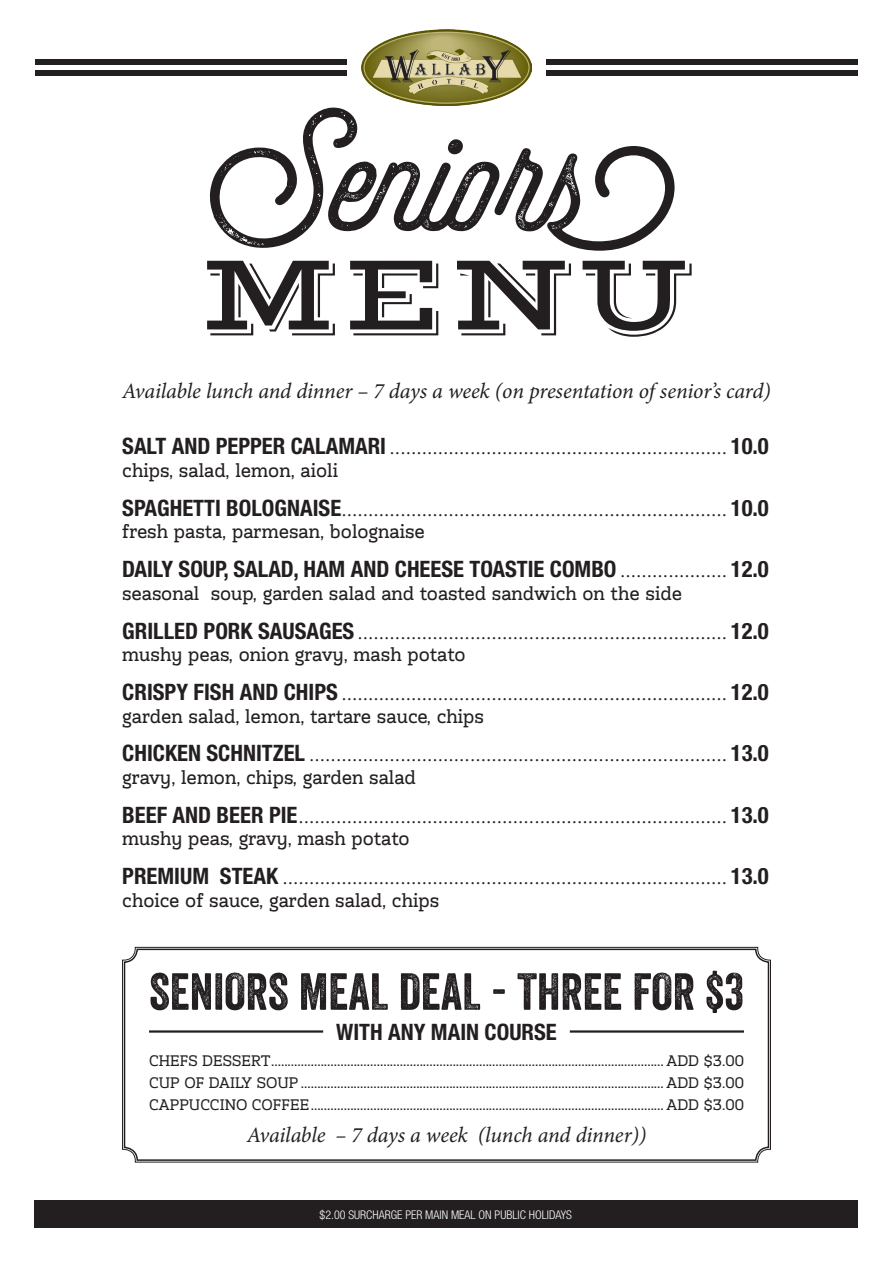
<style>
.page{position:relative;width:893px;height:1263px;background:#fff}
.page>*{position:absolute;margin:0;border:0;box-sizing:border-box;transform-origin:0 0}
.body_copy{font:173.55px "Selfie Printed";color:#231f20}
.meal_description{font:112.95px "Vast Shadow";color:#231f20}
.body_copy-2{font:50.55px "Veneer";color:#231f20}
.single_page_meal_nam{font:700 condensed 22.65px "Helvetica Neue LT Std";color:#231f20}
.meal{font:700 condensed 22.65px "Helvetica Neue LT Std";color:#231f20}
.t1{font:italic 21.9px "Minion Pro";letter-spacing:-.01em;color:#231f20}
.single_page_meal_des{font:18.9px "Cline Slab";color:#231f20}
.meal_description-2{font:15px "Cline Slab";color:#231f20}
.single_page_meal_nam-2{font:13.5px "VAG Round Black DTC";color:#231f20}
.body_copy-3{font:300 condensed 12px "Helvetica Neue LT Std";color:#fff}
.s1{font-family:"Helvetica Neue LT Std";font-weight:700;font-stretch:condensed;font-size:22.65px}
.s2{font-family:"VAG Round Black DTC";font-weight:400;font-stretch:normal;font-size:13.5px}
</style>
<div class="page">
<div style="left:34px;top:1201px;width:823px;height:27px;background:#231f20"></div>
<div style="left:35px;top:59px;width:312px;height:5px;background:#231f20"></div>
<div style="left:35px;top:71px;width:312px;height:5px;background:#231f20"></div>
<div style="left:546px;top:59px;width:312px;height:5px;background:#231f20"></div>
<div style="left:546px;top:71px;width:312px;height:5px;background:#231f20"></div>
<img style="left:362px;top:30px;width:169px;height:75px">
<svg style="left:122px;top:947px;width:649px;height:215px"></svg>
<div style="left:124px;top:948px;width:645px;height:213px;border:2px solid #231f20;border-radius:13px"></div>
<hr style="left:149px;top:1030px;width:174px;height:3px;background:#231f20">
<hr style="left:570px;top:1030px;width:174px;height:3px;background:#231f20">
<p class="body_copy" style="left:199px;top:68px;width:497px">Seniors</p>
<p class="meal_description" style="left:199px;top:226px;width:497px">MENU</p>
<p class="t1" style="left:122px;top:376px;width:650px">Available lunch and dinner – 7 days a week (on presentation of senior’s card)</p>
<p class="single_page_meal_nam-2" style="left:122px;top:442px;width:648px"><span class="s1">SALT AND PEPPER CALAMARI</span> ............................................................... <span class="s1">10.0</span></p>
<p class="single_page_meal_des" style="left:122px;top:459px;width:217px">chips, salad, lemon, aioli</p>
<p class="single_page_meal_nam-2" style="left:122px;top:504px;width:648px"><span class="s1">SPAGHETTI BOLOGNAISE</span>........................................................................ <span class="s1">10.0</span></p>
<p class="single_page_meal_des" style="left:122px;top:520px;width:304px">fresh pasta, parmesan, bolognaise</p>
<p class="single_page_meal_nam" style="left:122px;top:555px;width:648px">DAILY SOUP, SALAD, HAM AND CHEESE TOASTIE COMBO <span class="s2">....................</span> 12.0</p>
<p class="single_page_meal_des" style="left:122px;top:582px;width:561px">seasonal soup, garden salad and toasted sandwich on the side</p>
<p class="single_page_meal_nam-2" style="left:122px;top:626px;width:648px"><span class="s1">GRILLED PORK SAUSAGES</span> ..................................................................... <span class="s1">12.0</span></p>
<p class="single_page_meal_des" style="left:122px;top:643px;width:345px">mushy peas, onion gravy, mash potato</p>
<p class="single_page_meal_nam-2" style="left:122px;top:688px;width:648px"><span class="s1">CRISPY FISH AND CHIPS</span> ........................................................................ <span class="s1">12.0</span></p>
<p class="single_page_meal_des" style="left:122px;top:704px;width:363px">garden salad, lemon, tartare sauce, chips</p>
<p class="single_page_meal_nam-2" style="left:122px;top:749px;width:648px"><span class="s1">CHICKEN SCHNITZEL</span> .............................................................................. <span class="s1">13.0</span></p>
<p class="single_page_meal_des" style="left:122px;top:766px;width:295px">gravy, lemon, chips, garden salad</p>
<p class="single_page_meal_nam-2" style="left:122px;top:810px;width:648px"><span class="s1">BEEF AND BEER PIE</span>................................................................................ <span class="s1">13.0</span></p>
<p class="single_page_meal_des" style="left:122px;top:827px;width:289px">mushy peas, gravy, mash potato</p>
<p class="single_page_meal_nam-2" style="left:122px;top:872px;width:648px"><span class="s1">PREMIUM STEAK</span> ................................................................................... <span class="s1">13.0</span></p>
<p class="single_page_meal_des" style="left:122px;top:889px;width:319px">choice of sauce, garden salad, chips</p>
<p class="body_copy-2" style="left:149px;top:961px;width:596px">SENIORS MEAL DEAL - THREE FOR $3</p>
<p class="meal" style="left:336px;top:1018px;width:222px">WITH ANY MAIN COURSE</p>
<p class="meal_description-2" style="left:149px;top:1052px;width:596px">CHEFS DESSERT....................................................................................................................... ADD $3.00</p>
<p class="meal_description-2" style="left:149px;top:1074px;width:596px">CUP OF DAILY SOUP .............................................................................................................. ADD $3.00</p>
<p class="meal_description-2" style="left:149px;top:1096px;width:162px">CAPPUCCINO COFFEE</p>
<p class="meal_description-2" style="left:666px;top:1096px;width:79px">ADD $3.00</p>
<p class="t1" style="left:247px;top:1120px;width:401px">Available – 7 days a week (lunch and dinner))</p>
<p class="body_copy-3" style="left:320px;top:1207px;width:254px">$2.00 SURCHARGE PER MAIN MEAL ON PUBLIC HOLIDAYS</p>
</div>
